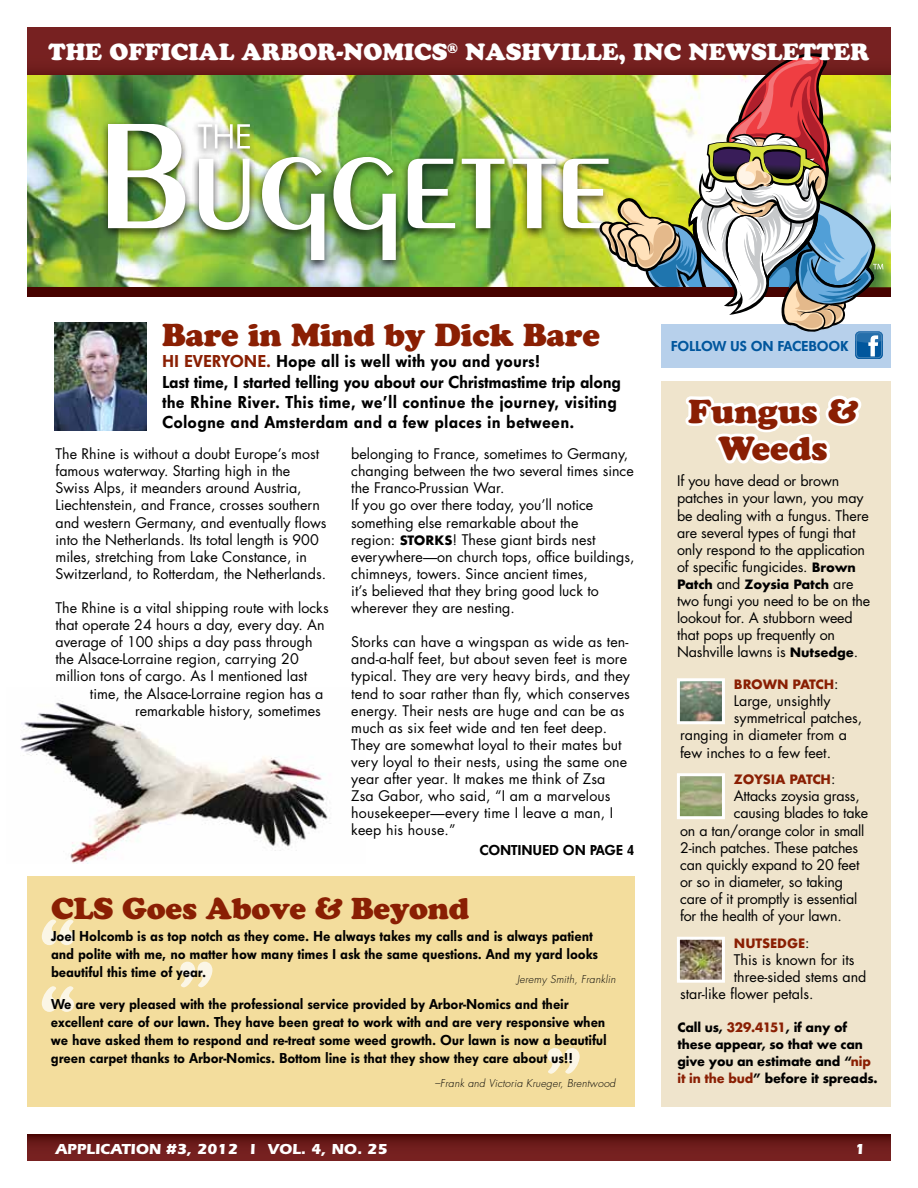
<style>
.page{position:relative;width:918px;height:1188px;background:#fff}
.page>*{position:absolute;margin:0;border:0;box-sizing:border-box;transform-origin:0 0}
.t1{font:900 33px/37.5px "Cooper";color:#8a1f03;text-align:center}
.t2{font:900 31.5px "Cooper";letter-spacing:-.01em;color:#8a1f03}
.t3{font:900 30px "Cooper";letter-spacing:-.01em;color:#8a1f03}
.t4{font:900 23.25px "Cooper";color:#fff}
.t5{font:18px/20.2px "Futura Hvy";letter-spacing:.01em;color:#000}
.t6{font:18px "Futura Hvy";letter-spacing:-.015em;color:#8a1f03}
.t7{font:15px/18px "Futura Hvy";letter-spacing:-.01em;color:#000}
.t8{font:700 15px "Itc Eras";color:#fff}
.t9{font:15px "Futura Hvy";letter-spacing:.015em;color:#00569d}
.t10{font:14.25px/17.1px "Futura";color:#000}
.t11{font:14.25px/17.1px "Futura Bld";letter-spacing:-.01em;color:#000}
.t12{font:14.25px "Futura Bld";color:#8a1f03}
.t13{font:italic 300 10.5px "Futura";letter-spacing:.02em;color:#000}
.s1{color:#8a1f03}
.s2{font-family:"Futura Bld"}
.s3{font-family:"Futura"}
.s4{font-family:"Futura";color:#000}
</style>
<div class="page">
<img style="left:27px;top:75px;width:571px;height:212px">
<div style="left:100px;top:119px;width:519px;height:152px;background:#000;opacity:.75"></div>
<img style="left:108px;top:124px;width:490px;height:136px">
<svg style="left:198px;top:124px;width:52px;height:25px"></svg>
<div style="left:27px;top:27px;width:864px;height:48px;background:linear-gradient(to bottom,#7b2323,#6f1d1c)"></div>
<div style="left:27px;top:287px;width:762px;height:10px;background:#480300"></div>
<div style="left:662px;top:381px;width:229px;height:725px;background:#efe4cc"></div>
<svg style="left:27px;top:1134px;width:864px;height:27px;background:#6a1918"></svg>
<img style="left:598px;top:27px;width:293px;height:442px">
<div style="left:677px;top:773px;width:48px;height:46px;border:3px solid #fff"></div>
<img style="left:681px;top:941px;width:40px;height:38px">
<div style="left:677px;top:937px;width:48px;height:46px;border:3px solid #fff"></div>
<img style="left:681px;top:682px;width:40px;height:38px">
<div style="left:677px;top:678px;width:48px;height:46px;border:3px solid #fff"></div>
<img style="left:20px;top:701px;width:311px;height:163px">
<div style="left:27px;top:876px;width:607px;height:231px;background:#f3dd9d"></div>
<img style="left:54px;top:322px;width:93px;height:108px">
<svg style="left:42px;top:920px;width:32px;height:25px"></svg>
<svg style="left:42px;top:986px;width:32px;height:26px"></svg>
<svg style="left:547px;top:1048px;width:33px;height:26px"></svg>
<svg style="left:180px;top:962px;width:32px;height:25px"></svg>
<h3 class="t4" style="left:49px;top:38px;width:822px">THE OFFICIAL ARBOR-NOMICS<sup>®</sup> NASHVILLE, INC NEWSLETTER</h3>
<h2 class="t2" style="left:162px;top:315px;width:439px">Bare in Mind by Dick Bare</h2>
<p class="t6" style="left:162px;top:349px;width:81px">Hi everyone</p>
<p class="t5" style="left:162px;top:353px;width:460px;text-indent:104px"><span class="s1">.</span> Hope all is well with you and yours!<br>Last time, I started telling you about our Christmastime trip along the Rhine River. This time, we’ll continue the journey, visiting Cologne and Amsterdam and a few places in between.</p>
<p class="t10" style="left:56px;top:445px;width:273px">The Rhine is without a doubt Europe’s most famous waterway. Starting high in the Swiss Alps, it meanders around Austria, Liechtenstein, and France, crosses southern and western Germany, and eventually flows into the Netherlands. Its total length is 900 miles, stretching from Lake Constance, in Switzerland, to Rotterdam, the Netherlands.</p>
<p class="t10" style="left:56px;top:599px;width:275px">The Rhine is a vital shipping route with locks that operate 24 hours a day, every day. An average of 100 ships a day pass through the Alsace-Lorraine region, carrying 20 million tons of cargo. As I mentioned last</p>
<p class="t10" style="left:90px;top:685px;width:235px;text-align:right">time, the Alsace-Lorraine region has a remarkable history, sometimes</p>
<p class="t10" style="left:351px;top:445px;width:285px">belonging to France, sometimes to Germany, changing between the two several times since the Franco-Prussian War.<br>If you go over there today, you’ll notice something else remarkable about the<br>region: <span class="s2">storks</span>! These giant birds nest everywhere—on church tops, office buildings, chimneys, towers. Since ancient times,<br>it’s believed that they bring good luck to wherever they are nesting.</p>
<p class="t10" style="left:351px;top:633px;width:280px">Storks can have a wingspan as wide as ten&shy;and-a-half feet, but about seven feet is more typical. They are very heavy birds, and they tend to soar rather than fly, which conserves energy. Their nests are huge and can be as much as six feet wide and ten feet deep.<br>They are somewhat loyal to their mates but very loyal to their nests, using the same one year after year. It makes me think of Zsa Zsa Gabor, who said, “I am a marvelous housekeeper—every time I leave a man, I keep his house.”</p>
<p class="t7" style="left:479px;top:842px;width:156px">CONTINUED ON PAGE 4</p>
<h3 class="t3" style="left:51px;top:890px;width:420px">CLS Goes Above &amp; Beyond</h3>
<p class="t7" style="left:51px;top:929px;width:549px">Joel Holcomb is as top notch as they come. He always takes my calls and is always patient and polite with me, no matter how many times I ask the same questions. And my yard looks beautiful this time of year.</p>
<p class="t13" style="left:517px;top:973px;width:100px">Jeremy Smith, Franklin</p>
<p class="t7" style="left:51px;top:996px;width:557px">We are very pleased with the professional service provided by Arbor-Nomics and their excellent care of our lawn. They have been great to work with and are very responsive when we have asked them to respond and re-treat some weed growth. Our lawn is now a beautiful green carpet thanks to Arbor-Nomics. Bottom line is that they show they care about us!!</p>
<p class="t13" style="left:435px;top:1076px;width:182px">–Frank and Victoria Krueger, Brentwood</p>
<p class="t8" style="left:56px;top:1140px;width:334px">APPLICATION #3, 2012 I VOL. 4, NO. 25</p>
<p class="t9" style="left:671px;top:336px;width:179px">Fo llow us on Face boo k</p>
<h1 class="t1" style="left:688px;top:391px;width:172px">Fungus &amp;<br>Weeds</h1>
<p class="t10" style="left:677px;top:472px;width:193px">If you have dead or brown patches in your lawn, you may be dealing with a fungus. There are several types of fungi that only respond to the application of specific fungicides. <span class="s2">Brown</span></p>
<p class="t11" style="left:677px;top:577px;width:178px">Patch <span class="s3">and</span> Zoysia Patch <span class="s3">are</span></p>
<p class="t10" style="left:677px;top:592px;width:195px">two fungi you need to be on the lookout for. A stubborn weed that pops up frequently on<br>Nashville lawns is <span class="s2">Nutsedge</span>.</p>
<p class="t12" style="left:734px;top:675px;width:106px">Brown Patch <span class="s4">:</span></p>
<p class="t10" style="left:734px;top:692px;width:98px">Large, unsightly</p>
<p class="t10" style="left:734px;top:709px;width:130px">symmetrical patches,</p>
<p class="t10" style="left:680px;top:726px;width:169px">ranging in diameter from a</p>
<p class="t10" style="left:680px;top:744px;width:153px">few inches to a few feet.</p>
<p class="t12" style="left:734px;top:770px;width:103px">Zoysia Patch <span class="s4">:</span></p>
<p class="t10" style="left:734px;top:787px;width:127px">Attacks zoysia grass,</p>
<p class="t10" style="left:734px;top:805px;width:136px">causing blades to take</p>
<p class="t10" style="left:680px;top:822px;width:186px">on a tan/orange color in small</p>
<p class="t10" style="left:680px;top:839px;width:180px">2-inch patches. These patches</p>
<p class="t10" style="left:680px;top:856px;width:181px">can quickly expand to 20 feet</p>
<p class="t10" style="left:680px;top:873px;width:165px">or so in diameter, so taking</p>
<p class="t10" style="left:680px;top:890px;width:179px">care of it promptly is essential</p>
<p class="t10" style="left:680px;top:907px;width:163px">for the health of your lawn.</p>
<p class="t12" style="left:734px;top:934px;width:77px">Nutsedge<span class="s4">:</span></p>
<p class="t10" style="left:734px;top:951px;width:122px">This is known for its</p>
<p class="t10" style="left:734px;top:968px;width:134px">three-sided stems and</p>
<p class="t10" style="left:680px;top:985px;width:135px">star-like flower petals.</p>
<p class="t11" style="left:677px;top:1020px;width:202px">Call us, <span class="s1">329.4151</span>, if any of these appear, so that we can give you an estimate and “<span class="s1">nip it in the bud</span>” before it spreads.</p>
<p class="t8" style="left:855px;top:1140px;width:12px">1</p>
</div>
